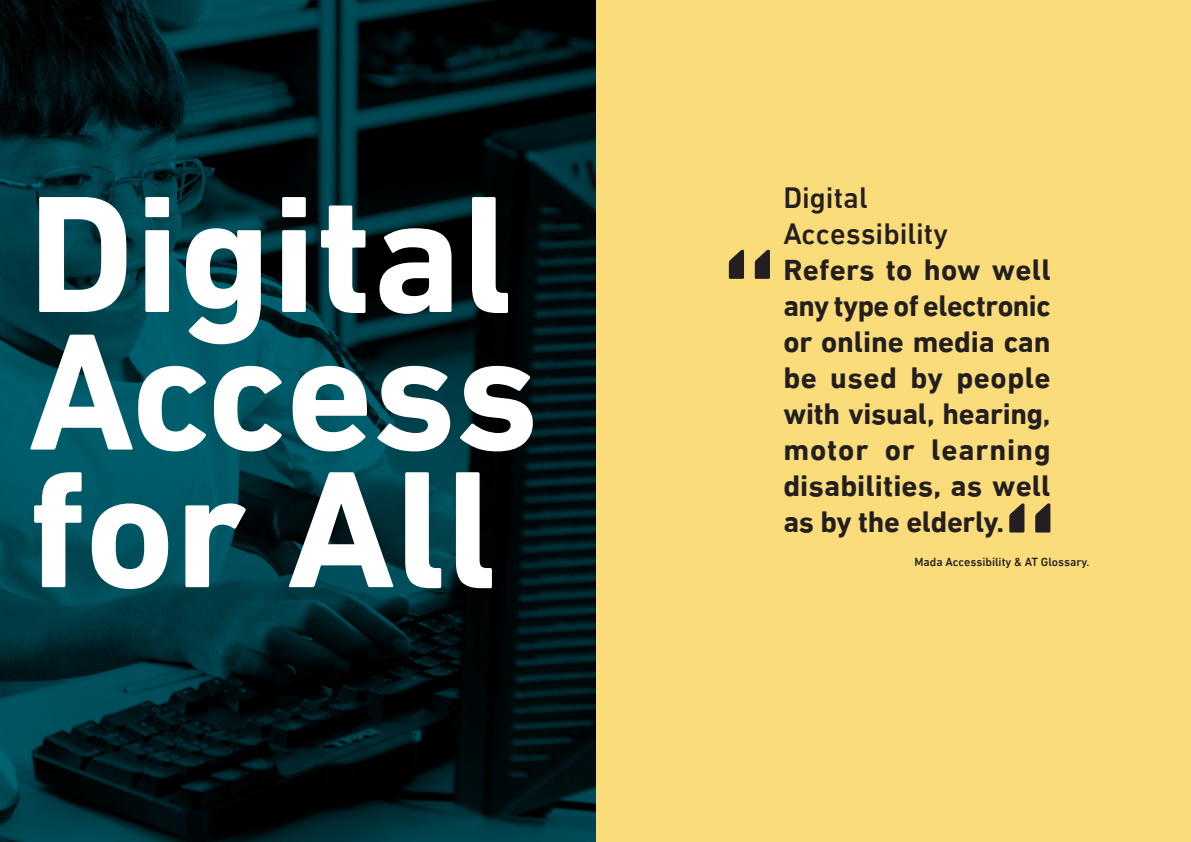
<style>
.page{position:relative;width:1191px;height:842px;background:#fff}
.page>*{position:absolute;margin:0;border:0;box-sizing:border-box;transform-origin:0 0}
.t1{font:700 169px/137.6px "DIN Next LT Arabic";color:#fff}
.t2{font:500 150px "DIN Next LT Arabic";color:#231f20}
.t3{font:700 30px/36px "DIN Next LT Arabic";letter-spacing:.005em;color:#231f20;text-align:justify}
.t4{font:500 30px/36px "DIN Next LT Arabic";color:#231f20}
.t5{font:500 12px "DIN Next LT Arabic";color:#231f20}
</style>
<div class="page">
<div style="left:595px;top:0;width:596px;height:842px;background:#fadc7b"></div>
<svg style="left:0;top:0;width:595px;height:842px;background:#00282e"></svg>
<h1 class="t1" style="left:28px;top:185px;width:512px">Digital<br>Access for All</h1>
<p class="t4" style="left:783px;top:179px;width:166px">Digital<br>Accessibility</p>
<h2 class="t2" style="left:719px;top:213px;width:61px">“</h2>
<p class="t3" style="left:783px;top:251px;width:269px">Refers to how well any type of electronic or online media can be used by people with visual, hearing, motor or learning disabilities, as well as by the elderly.</p>
<p class="t5" style="left:914px;top:554px;width:176px">Mada Accessibility &amp; AT Glossary.</p>
<h2 class="t2" style="left:1000px;top:466px;width:61px">“</h2>
</div>
